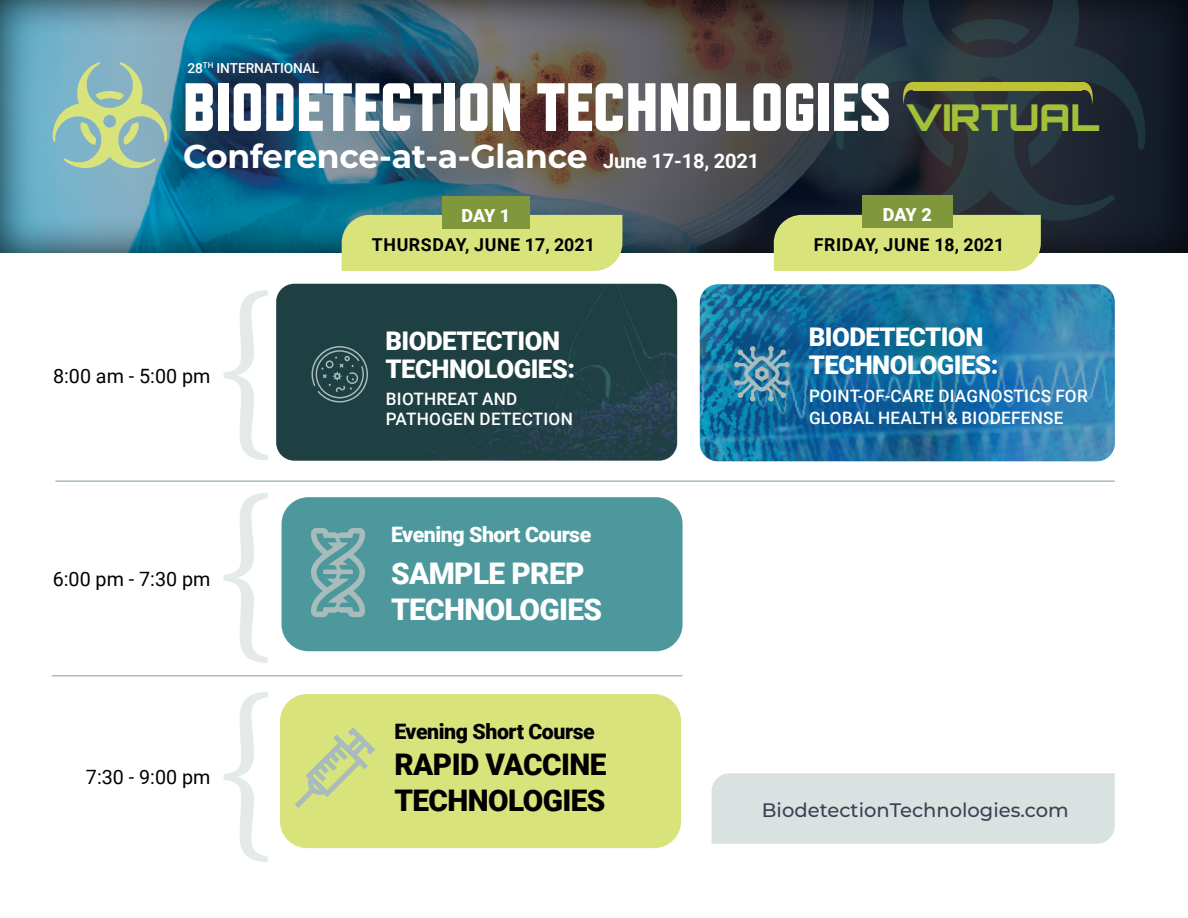
<style>
.page{position:relative;width:1188px;height:918px;background:#fff}
.page>*{position:absolute;margin:0;border:0;box-sizing:border-box;transform-origin:0 0}
.t1{font:800 68.1px "Refrigerator Deluxe";color:#fff}
.t2{font:700 33px "Montserrat";letter-spacing:-.01em;color:#fff}
.t3{font:900 29.85px/35.7px "Roboto";letter-spacing:-.02em;color:#000}
.t4{font:900 29.85px/35.7px "Roboto";letter-spacing:-.02em;color:#fff}
.t5{font:900 25.65px/27.9px "Roboto";letter-spacing:-.02em;color:#fff}
.t6{font:900 21.3px "Roboto";letter-spacing:-.02em;color:#fff}
.t7{font:900 21.3px "Roboto";letter-spacing:-.02em;color:#000}
.t8{font:700 19.95px "Roboto";letter-spacing:-.01em;color:#fff}
.t9{font:19.65px "Roboto";color:#000}
.t10{font:500 19.5px "Montserrat";color:#3d4053}
.t11{font:900 18px "Roboto";letter-spacing:-.035em;color:#fff}
.t12{font:700 17.7px "Roboto";letter-spacing:.035em;color:#000}
.t13{font:500 17.1px/22.2px "Roboto";letter-spacing:.015em;color:#fff}
.t14{font:500 13.8px "Roboto";letter-spacing:-.01em;color:#fff}
.s1{font-family:"Orbitron";font-weight:900;font-size:37.05px;color:#a4c039}
</style>
<div class="page">
<div style="left:0;top:0;width:1188px;height:254px;background:#000;opacity:.75"></div>
<svg style="left:831px;top:0;width:319px;height:221px;background:#232f38"></svg>
<img style="left:276px;top:284px;width:401px;height:177px">
<div style="left:342px;top:215px;width:280px;height:56px;background:#d8e37b"></div>
<div style="left:774px;top:215px;width:267px;height:56px;background:#d8e37b"></div>
<hr style="left:55px;top:480px;width:1060px;height:2px;background:#a7bcbb">
<hr style="left:52px;top:675px;width:630px;height:2px;background:#a7bcbb">
<div style="left:442px;top:196px;width:88px;height:33px;background:#80983b"></div>
<div style="left:862px;top:195px;width:91px;height:32px;background:#80983b"></div>
<svg style="left:51px;top:62px;width:119px;height:107px;background:#9abfad"></svg>
<img style="left:700px;top:284px;width:415px;height:177px">
<svg style="left:734px;top:346px;width:56px;height:55px;background:#4e8ba8"></svg>
<svg style="left:311px;top:346px;width:57px;height:57px;background:#395859"></svg>
<div style="left:282px;top:497px;width:401px;height:154px;background:#4d989c;border-radius:27px"></div>
<div style="left:280px;top:694px;width:401px;height:154px;background:#d8e37b;border-radius:27px"></div>
<svg style="left:311px;top:528px;width:54px;height:89px"></svg>
<svg style="left:295px;top:727px;width:80px;height:81px"></svg>
<div style="left:914px;top:82px;width:168px;height:8px;background:#bfc236"></div>
<svg style="left:1082px;top:82px;width:14px;height:23px"></svg>
<svg style="left:899px;top:82px;width:55px;height:85px;background:#383b33"></svg>
<svg style="left:224px;top:290px;width:44px;height:170px"></svg>
<svg style="left:224px;top:493px;width:44px;height:170px"></svg>
<svg style="left:224px;top:692px;width:44px;height:170px"></svg>
<div style="left:712px;top:773px;width:403px;height:71px;background:#d9e2e1"></div>
<p class="t14" style="left:188px;top:58px;width:133px">28<sup>TH</sup> INTERNATIONAL</p>
<h1 class="t1" style="left:183px;top:67px;width:918px">BIODETECTION TECHNOLOGIES <span class="s1">VIRTUAL</span></h1>
<p class="t8" style="left:603px;top:147px;width:157px">June 17-18, 2021</p>
<h2 class="t2" style="left:183px;top:133px;width:406px">Conference-at-a-Glance</h2>
<p class="t11" style="left:462px;top:203px;width:50px">DAY 1</p>
<p class="t11" style="left:883px;top:202px;width:50px">DAY 2</p>
<p class="t9" style="left:53px;top:362px;width:159px">8:00 am - 5:00 pm</p>
<p class="t9" style="left:53px;top:565px;width:159px">6:00 pm - 7:30 pm</p>
<p class="t9" style="left:86px;top:764px;width:126px">7:30 - 9:00 pm</p>
<p class="t12" style="left:372px;top:233px;width:224px">THURSDAY, JUNE 17, 2021</p>
<p class="t12" style="left:814px;top:233px;width:192px">FRIDAY, JUNE 18, 2021</p>
<h3 class="t5" style="left:386px;top:326px;width:191px">BIODETECTION<br>TECHNOLOGIES:</h3>
<p class="t13" style="left:386px;top:388px;width:189px;line-height:20.5px">BIOTHREAT AND<br>PATHOGEN DETECTION</p>
<p class="t6" style="left:391px;top:519px;width:202px">Evening Short Course</p>
<h3 class="t4" style="left:391px;top:554px;width:213px">SAMPLE PREP<br>TECHNOLOGIES</h3>
<p class="t7" style="left:394px;top:717px;width:202px">Evening Short Course</p>
<h3 class="t3" style="left:394px;top:745px;width:214px">RAPID VACCINE<br>TECHNOLOGIES</h3>
<h3 class="t5" style="left:809px;top:322px;width:191px">BIODETECTION<br>TECHNOLOGIES:</h3>
<p class="t13" style="left:809px;top:384px;width:280px">POINT-OF-CARE DIAGNOSTICS FOR<br>GLOBAL HEALTH &amp; BIODEFENSE</p>
<p class="t10" style="left:762px;top:796px;width:308px">BiodetectionTechnologies.com</p>
</div>
